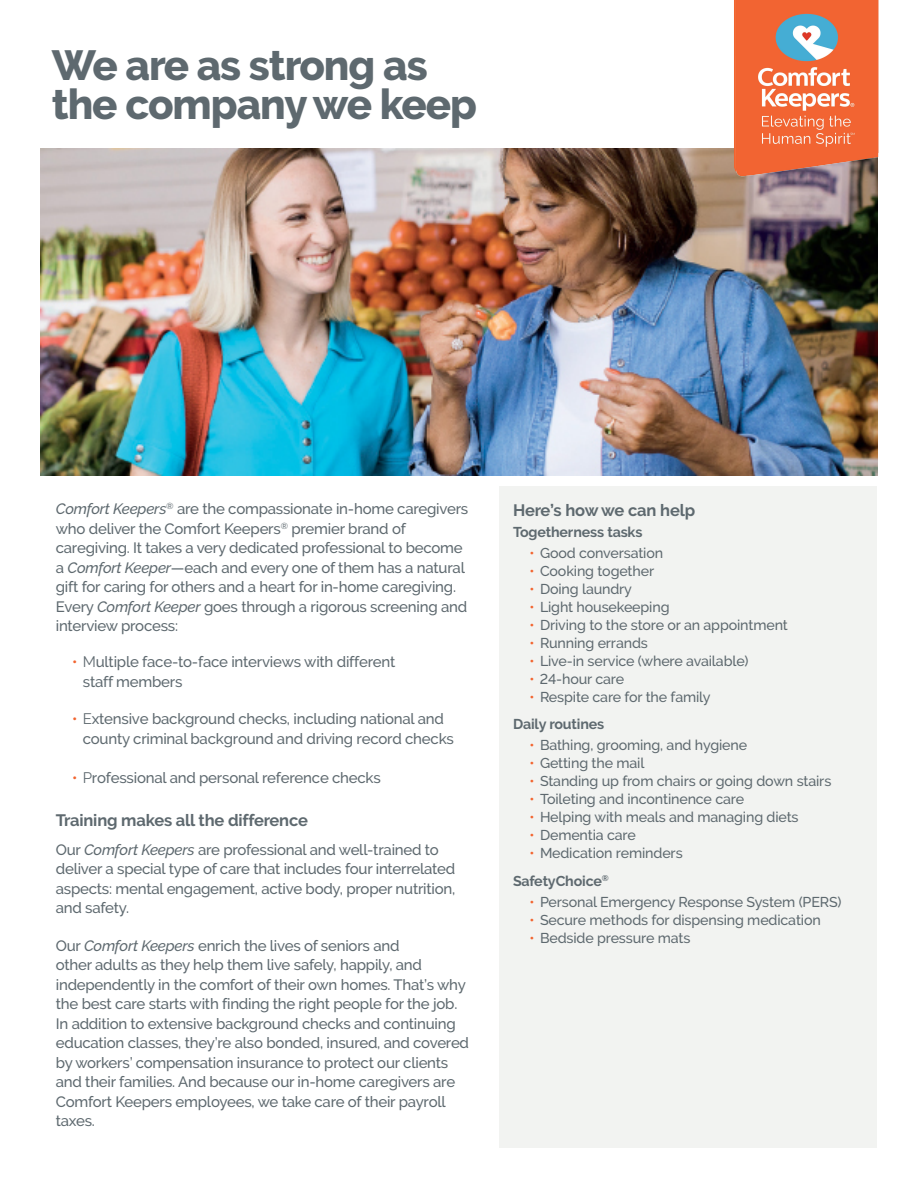
<style>
.page{position:relative;width:918px;height:1188px;background:#fff}
.page>*{position:absolute;margin:0;border:0;box-sizing:border-box;transform-origin:0 0}
.Headlines{font:800 42px/39px "Raleway";letter-spacing:-.025em;color:#5e696f}
.subheads{font:700 16.5px "Raleway";letter-spacing:-.01em;color:#5e696f}
.large_intro_copy{font:500 15px/19.5px "Raleway";letter-spacing:-.015em;color:#5e696f}
.large_intro_copy-2{font:500 15px/19.5px "Raleway";letter-spacing:-.015em;color:#5f6a70}
.bodycopy{font:500 14.25px "Raleway";letter-spacing:-.01em;color:#5e696f}
.bodycopy-2{font:700 14.25px "Raleway";letter-spacing:-.01em;color:#5e696f}
.s1{font-style:italic}
.s2{color:#f2642f}
.s3{font-weight:400}
</style>
<div class="page">
<img style="left:40px;top:149px;width:838px;height:327px">
<div style="left:500px;top:486px;width:378px;height:662px;background:#f2f3f1"></div>
<img style="left:719px;top:0;width:160px;height:206px">
<p class="Headlines" style="left:52px;top:46px;width:427px">We are as strong as the company we keep</p>
<p class="large_intro_copy" style="left:56px;top:499px;width:414px"><span class="s1">Comfort Keepers</span><sup>®</sup> are the compassionate in-home caregivers who deliver the Comfort Keepers<sup>®</sup> premier brand of caregiving. It takes a very dedicated professional to become a <span class="s1">Comfort Keeper</span>—each and every one of them has a natural gift for caring for others and a heart for in-home caregiving.<br>Every <span class="s1">Comfort Keeper</span> goes through a rigorous screening and interview process:</p>
<p class="large_intro_copy-2" style="left:83px;top:652px;width:314px;text-indent:-10px"><span class="s2">•</span> <span class="s3">M</span>ultiple face-to-face interviews with different staff members</p>
<p class="large_intro_copy-2" style="left:83px;top:709px;width:373px;text-indent:-10px"><span class="s2">•</span> <span class="s3">E</span>xtensive background checks, including national and county criminal background and driving record checks</p>
<p class="large_intro_copy-2" style="left:72px;top:768px;width:310px"><span class="s2">•</span> <span class="s3">P</span>rofessional and personal reference checks</p>
<p class="subheads" style="left:56px;top:811px;width:254px">Training makes all the difference</p>
<p class="large_intro_copy" style="left:56px;top:840px;width:401px">Our <span class="s1">Comfort Keepers</span> are professional and well-trained to deliver a special type of care that includes four interrelated aspects: mental engagement, active body, proper nutrition, and safety.</p>
<p class="large_intro_copy" style="left:56px;top:936px;width:415px">Our <span class="s1">Comfort Keepers</span> enrich the lives of seniors and<br>other adults as they help them live safely, happily, and independently in the comfort of their own homes. That’s why the best care starts with finding the right people for the job.<br>In addition to extensive background checks and continuing education classes, they’re also bonded, insured, and covered by workers’ compensation insurance to protect our clients and their families. And because our in-home caregivers are Comfort Keepers employees, we take care of their payroll taxes.</p>
<p class="subheads" style="left:513px;top:500px;width:184px">Here’s how we can help</p>
<p class="bodycopy-2" style="left:513px;top:523px;width:131px">Togetherness tasks</p>
<p class="bodycopy" style="left:530px;top:544px;width:135px"><span class="s2">•</span> Good conversation</p>
<p class="bodycopy" style="left:530px;top:562px;width:126px"><span class="s2">•</span> Cooking together</p>
<p class="bodycopy" style="left:530px;top:580px;width:104px"><span class="s2">•</span> Doing laundry</p>
<p class="bodycopy" style="left:530px;top:598px;width:142px"><span class="s2">•</span> Light housekeeping</p>
<p class="bodycopy" style="left:530px;top:616px;width:260px"><span class="s2">•</span> Driving to the store or an appointment</p>
<p class="bodycopy" style="left:530px;top:634px;width:120px"><span class="s2">•</span> Running errands</p>
<p class="bodycopy" style="left:530px;top:652px;width:220px"><span class="s2">•</span> Live-in service (where available)</p>
<p class="bodycopy" style="left:530px;top:670px;width:96px"><span class="s2">•</span> 24-hour care</p>
<p class="bodycopy" style="left:530px;top:688px;width:183px"><span class="s2">•</span> Respite care for the family</p>
<p class="bodycopy-2" style="left:513px;top:716px;width:93px">Daily routines</p>
<p class="bodycopy" style="left:530px;top:737px;width:219px"><span class="s2">•</span> Bathing, grooming, and hygiene</p>
<p class="bodycopy" style="left:530px;top:755px;width:116px"><span class="s2">•</span> Getting the mail</p>
<p class="bodycopy" style="left:530px;top:773px;width:303px"><span class="s2">•</span> Standing up from chairs or going down stairs</p>
<p class="bodycopy" style="left:530px;top:791px;width:216px"><span class="s2">•</span> Toileting and incontinence care</p>
<p class="bodycopy" style="left:530px;top:809px;width:271px"><span class="s2">•</span> Helping with meals and managing diets</p>
<p class="bodycopy" style="left:530px;top:827px;width:108px"><span class="s2">•</span> Dementia care</p>
<p class="bodycopy" style="left:530px;top:845px;width:155px"><span class="s2">•</span> Medication reminders</p>
<p class="bodycopy-2" style="left:513px;top:873px;width:97px">SafetyChoice<sup>®</sup></p>
<p class="bodycopy" style="left:530px;top:894px;width:314px"><span class="s2">•</span> Personal Emergency Response System (PERS)</p>
<p class="bodycopy" style="left:530px;top:912px;width:293px"><span class="s2">•</span> Secure methods for dispensing medication</p>
<p class="bodycopy" style="left:530px;top:930px;width:162px"><span class="s2">•</span> Bedside pressure mats</p>
</div>
